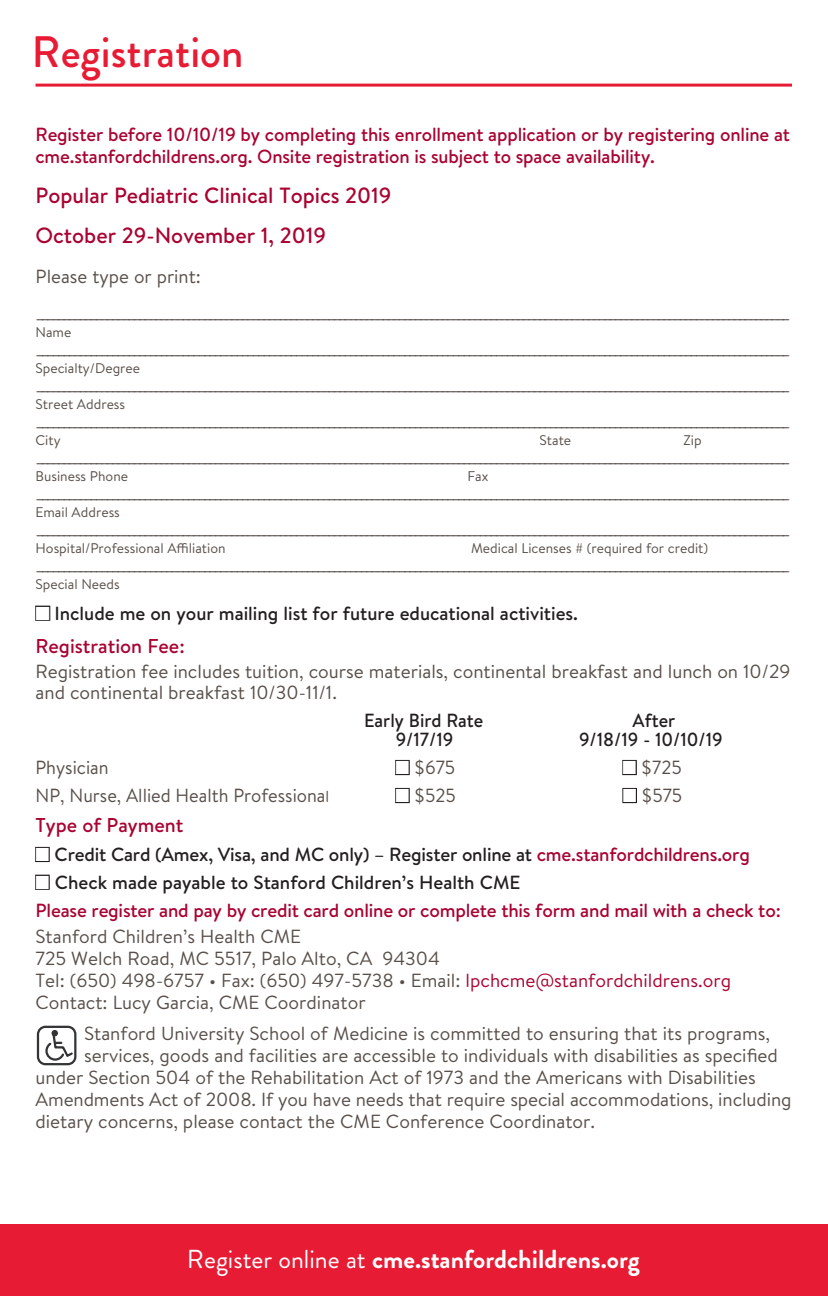
<style>
.page{position:relative;width:828px;height:1296px;background:#fff}
.page>*{position:absolute;margin:0;border:0;box-sizing:border-box;transform-origin:0 0}
.t1{font:500 44px "Brandon Grotesque";color:#e71c34}
.t2{font:700 26px "Brandon Grotesque";color:#fff}
.t3{font:500 22px "Brandon Text";color:#a90332}
.t4{font:20px "Brandon Text";color:#584f4a}
.t5{font:500 20px "Brandon Text";color:#a90332}
.t6{font:19px/21px "Brandon Text";color:#584f4a}
.t7{font:500 19px/22px "Brandon Text";letter-spacing:-.005em;color:#a90332}
.t8{font:500 19px "Brandon Text";color:#231f20}
.t9{font:19px "Brandon Text";color:#584f4a;scale:.96 1}
.t10{font:500 19px "Brandon Text";color:#231f20;scale:.96 1}
.t11{font:14px "Brandon Text";color:#584f4a}
.s1{color:#fff}
.s2{font-size:16px}
.s3{color:#a90332}
.s4{font-weight:400}
</style>
<div class="page">
<div style="left:35px;top:606px;width:15px;height:15px;border:2px solid #231f20"></div>
<div style="left:395px;top:760px;width:15px;height:15px;border:2px solid #231f20"></div>
<div style="left:622px;top:760px;width:15px;height:15px;border:2px solid #231f20"></div>
<div style="left:395px;top:788px;width:15px;height:15px;border:2px solid #231f20"></div>
<div style="left:622px;top:788px;width:15px;height:15px;border:2px solid #231f20"></div>
<div style="left:35px;top:847px;width:15px;height:15px;border:2px solid #231f20"></div>
<div style="left:35px;top:875px;width:15px;height:15px;border:2px solid #231f20"></div>
<hr style="left:36px;top:84px;width:756px;height:3px;background:#e71c34">
<div style="left:0;top:1224px;width:828px;height:72px;background:#e71c34"></div>
<div style="left:37px;top:1026px;width:39px;height:39px;border:2px solid #323436;border-radius:7px"></div>
<svg style="left:45px;top:1030px;width:30px;height:32px"></svg>
<p class="t1" style="left:32px;top:21px;width:213px">Registration</p>
<p class="t7" style="left:36px;top:123px;width:756px">Register before 10/10/19 by completing this enrollment application or by registering online at cme.stanfordchildrens.org. Onsite registration is subject to space availability.</p>
<p class="t3" style="left:36px;top:180px;width:358px">Popular Pediatric Clinical Topics 2019</p>
<p class="t3" style="left:36px;top:220px;width:292px">October 29-November 1, 2019</p>
<p class="t6" style="left:36px;top:265px;width:167px">Please type or print:</p>
<p class="t4" style="left:36px;top:298px;width:756px">___________________________________________________________________________________________________________________________________________</p>
<p class="t11" style="left:36px;top:322px;width:37px">Name</p>
<p class="t4" style="left:36px;top:334px;width:756px">___________________________________________________________________________________________________________________________________________</p>
<p class="t11" style="left:36px;top:358px;width:106px">Specialty/Degree</p>
<p class="t4" style="left:36px;top:370px;width:756px">___________________________________________________________________________________________________________________________________________</p>
<p class="t11" style="left:36px;top:394px;width:91px">Street Address</p>
<p class="t4" style="left:36px;top:406px;width:756px">___________________________________________________________________________________________________________________________________________</p>
<p class="t11" style="left:36px;top:430px;width:27px">City</p>
<p class="t11" style="left:540px;top:430px;width:33px">State</p>
<p class="t11" style="left:684px;top:430px;width:20px">Zip</p>
<p class="t4" style="left:36px;top:442px;width:756px">___________________________________________________________________________________________________________________________________________</p>
<p class="t11" style="left:36px;top:466px;width:94px">Business Phone</p>
<p class="t11" style="left:468px;top:466px;width:22px">Fax</p>
<p class="t4" style="left:36px;top:478px;width:756px">___________________________________________________________________________________________________________________________________________</p>
<p class="t11" style="left:36px;top:502px;width:86px">Email Address</p>
<p class="t4" style="left:36px;top:514px;width:756px">___________________________________________________________________________________________________________________________________________</p>
<p class="t11" style="left:36px;top:538px;width:192px">Hospital/Professional Affiliation</p>
<p class="t11" style="left:471px;top:538px;width:239px">Medical Licenses # (required for credit)</p>
<p class="t4" style="left:36px;top:550px;width:756px">___________________________________________________________________________________________________________________________________________</p>
<p class="t11" style="left:36px;top:574px;width:86px">Special Needs</p>
<p class="t8" style="left:36px;top:600px;width:544px"><span class="s1">■</span> Include me on your mailing list for future educational activities.</p>
<p class="t5" style="left:36px;top:632px;width:151px">Registration Fee:</p>
<p class="t6" style="left:36px;top:660px;width:757px">Registration fee includes tuition, course materials, continental breakfast and lunch on 10/29 and continental breakfast 10/30-11/1.</p>
<p class="t10" style="left:364px;top:707px;width:126px">Early Bird Rate</p>
<p class="t10" style="left:633px;top:707px;width:46px">After</p>
<p class="t10" style="left:396px;top:726px;width:62px">9/17/19</p>
<p class="t10" style="left:579px;top:726px;width:151px">9/18/19 - 10/10/19</p>
<p class="t9" style="left:36px;top:755px;width:78px">Physician</p>
<p class="t9" style="left:396px;top:755px;width:64px"><span class="s1">■</span> $675</p>
<p class="t9" style="left:623px;top:755px;width:63px"><span class="s1">■</span> $725</p>
<p class="t9" style="left:36px;top:783px;width:307px">NP, Nurse, Allied Health Professiona<span class="s2">l</span></p>
<p class="t9" style="left:396px;top:783px;width:64px"><span class="s1">■</span> $525</p>
<p class="t9" style="left:623px;top:783px;width:63px"><span class="s1">■</span> $575</p>
<p class="t5" style="left:36px;top:811px;width:149px">Type of Payment</p>
<p class="t8" style="left:36px;top:841px;width:716px"><span class="s1">■</span> Credit Card (Amex, Visa, and MC only) – Register online at <span class="s3">cme.stanfordchildrens.org</span></p>
<p class="t8" style="left:36px;top:869px;width:486px"><span class="s1">■</span> Check made payable to Stanford Children’s Health CME</p>
<p class="t7" style="left:36px;top:899px;width:747px">Please register and pay by credit card online or complete this form and mail with a check to:</p>
<p class="t6" style="left:36px;top:925px;width:267px">Stanford Children’s Health CME</p>
<p class="t6" style="left:36px;top:947px;width:406px">725 Welch Road, MC 5517, Palo Alto, CA 94304</p>
<p class="t6" style="left:36px;top:969px;width:697px">Tel: (650) 498-6757 • Fax: (650) 497-5738 • Email: <span class="s3">lpchcme@stanfordchildrens.org</span></p>
<p class="t6" style="left:36px;top:991px;width:332px">Contact: Lucy Garcia, CME Coordinator</p>
<p class="t6" style="left:84px;top:1022px;width:688px">Stanford University School of Medicine is committed to ensuring that its programs,</p>
<p class="t6" style="left:84px;top:1044px;width:695px">services, goods and facilities are accessible to individuals with disabilities as specified</p>
<p class="t6" style="left:36px;top:1066px;width:722px">under Section 504 of the Rehabilitation Act of 1973 and the Americans with Disabilities</p>
<p class="t6" style="left:36px;top:1088px;width:758px">Amendments Act of 2008. If you have needs that require special accommodations, including</p>
<p class="t6" style="left:36px;top:1110px;width:561px">dietary concerns, please contact the CME Conference Coordinator.</p>
<h2 class="t2" style="left:187px;top:1241px;width:454px"><span class="s4">Register online at</span> cme.stanfordchildrens.org</h2>
</div>
